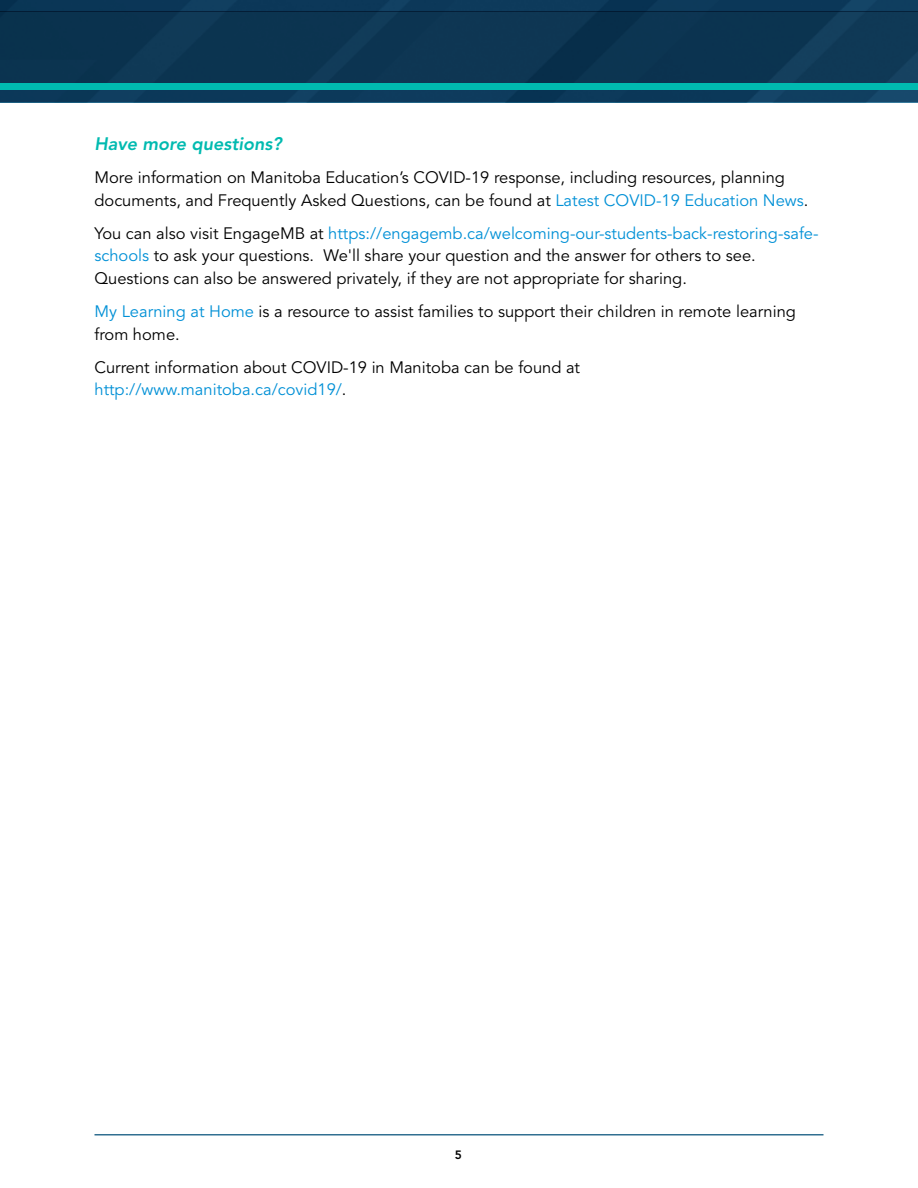
<style>
.page{position:relative;width:918px;height:1188px;background:#fff}
.page>*{position:absolute;margin:0;border:0;box-sizing:border-box;transform-origin:0 0}
.body{font:italic 800 18px "Avenir";color:#00bab0}
.body-2{font:16.5px/22.5px "Avenir LT Std";color:#000}
.t1{font:800 12px "Avenir LT Std";color:#000}
.s1{color:#0090d6}
</style>
<div class="page">
<div style="left:0;top:0;width:918px;height:12px;background:#0c3859"></div>
<svg style="left:0;top:90px;width:918px;height:12px;background:#0d3a5b"></svg>
<div style="left:0;top:12px;width:918px;height:71px;background:#0c3451"></div>
<div style="left:0;top:84px;width:918px;height:6px;background:#00bab0"></div>
<hr style="left:94px;top:1134px;width:730px;height:2px;background:#316f91">
<p class="body" style="left:94px;top:133px;width:189px">Have more questions?</p>
<p class="body-2" style="left:94px;top:167px;width:716px">More information on Manitoba Education’s COVID-19 response, including resources, planning documents, and Frequently Asked Questions, can be found at <span class="s1">Latest COVID-19 Education News</span>.</p>
<p class="body-2" style="left:94px;top:222px;width:726px">You can also visit EngageMB at <span class="s1">https://engagemb.ca/welcoming-our-students-back-restoring-safe&shy;schools</span> to ask your questions. We'll share your question and the answer for others to see.<br>Questions can also be answered privately, if they are not appropriate for sharing.</p>
<p class="body-2" style="left:94px;top:301px;width:703px"><span class="s1">My Learning at Home</span> is a resource to assist families to support their children in remote learning from home.</p>
<p class="body-2" style="left:94px;top:356px;width:487px">Current information about COVID-19 in Manitoba can be found at <span class="s1">http://www.manitoba.ca/covid19/</span>.</p>
<p class="t1" style="left:455px;top:1148px;width:9px">5</p>
</div>
